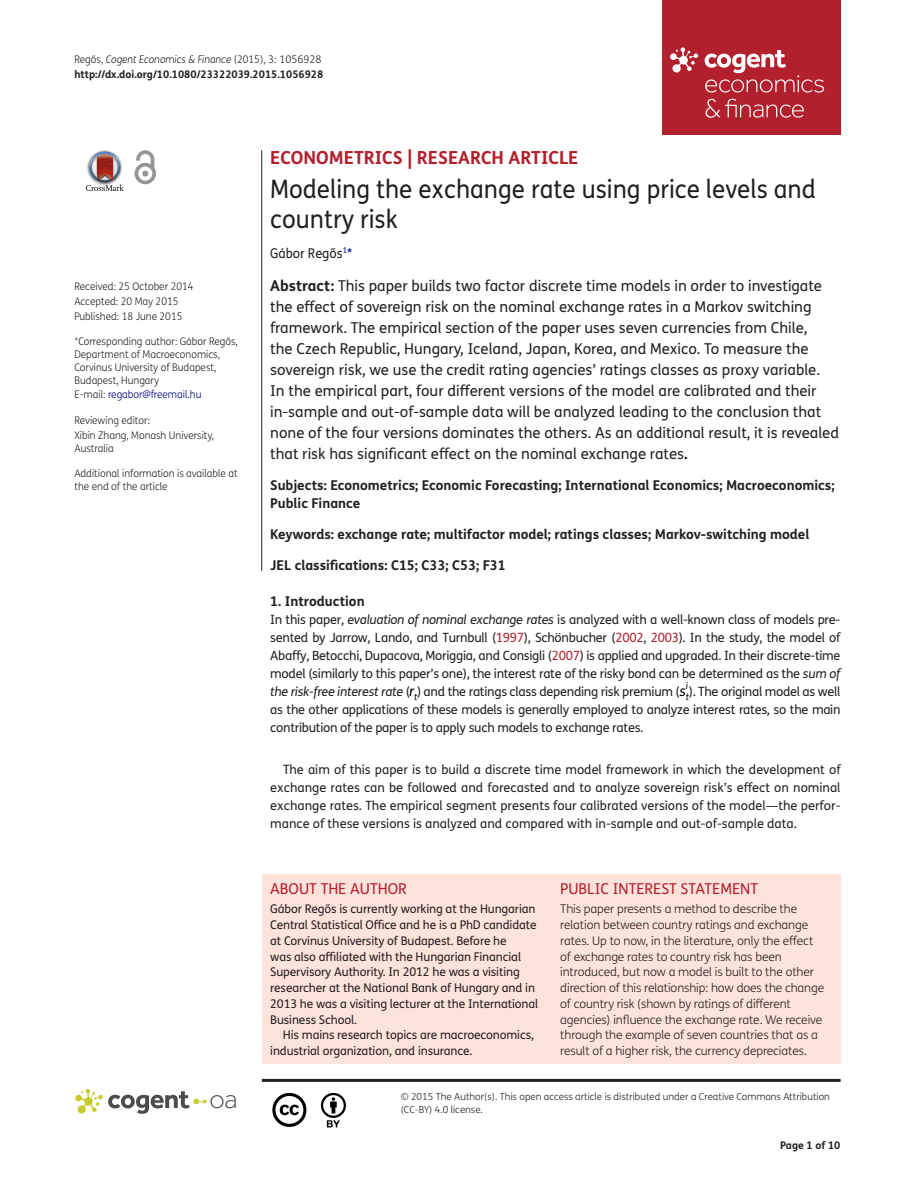
<style>
.page{position:relative;width:915px;height:1191px;background:#fff}
.page>*{position:absolute;margin:0;border:0;box-sizing:border-box;transform-origin:0 0}
.t1{font:25.5px/30px "FS Me Pro";color:#231f20;scale:.95 1}
.t2{font:700 18px "FS Me Pro";color:#b3202d}
.t3{font:15px/21px "FS Me Pro";color:#231f20}
.t4{font:15px "FS Me Pro";color:#b3202d}
.t5{font:700 13.5px/18px "FS Me Pro";color:#231f20}
.t6{font:13.5px "FS Me Pro";color:#231f20;scale:.95 1}
.t7{font:12.75px/18px "FS Me Pro";letter-spacing:-.02em;color:#231f20;text-align:justify}
.t8{font:300 12px/15.8px "FS Me Pro";letter-spacing:-.01em;color:#231f20}
.t9{font:12px/15.8px "FS Me Pro";letter-spacing:-.01em;color:#231f20}
.t10{font:300 10.5px/12.8px "FS Me Pro";color:#231f20;scale:.95 1}
.t11{font:700 10.5px/15px "FS Me Pro";color:#231f20}
.t12{font:300 10.5px "FS Me Pro";color:#000080;scale:.95 1}
.t13{font:300 9.75px/12.8px "FS Me Pro";color:#231f20}
.t14{font:italic 9.3px "FS Me Pro";color:#000}
.s1{font-weight:300}
.s2{font-weight:300;font-style:italic}
.s3{color:#231f20}
.s4{color:#000080}
.s5{font-weight:700}
.s6{font-style:italic}
.s7{color:#b3202d}
.s8{font-style:italic;font-size:14.25px;color:#000}
</style>
<div class="page">
<div style="left:661px;top:0;width:179px;height:134px;background:#b3202d"></div>
<svg style="left:670px;top:47px;width:28px;height:25px"></svg>
<svg style="left:704px;top:50px;width:119px;height:43px"></svg>
<svg style="left:705px;top:99px;width:98px;height:19px"></svg>
<div style="left:261px;top:874px;width:579px;height:189px;background:#fde3da"></div>
<svg style="left:86px;top:151px;width:38px;height:40px"></svg>
<svg style="left:134px;top:150px;width:22px;height:34px"></svg>
<hr style="left:261px;top:150px;width:1px;height:421px;background:#231f20">
<hr style="left:262px;top:1078px;width:578px;height:3px;background:#231f20">
<svg style="left:75px;top:1089px;width:161px;height:24px"></svg>
<svg style="left:272px;top:1093px;width:34px;height:34px"></svg>
<svg style="left:321px;top:1093px;width:25px;height:34px"></svg>
<p class="t11" style="left:74px;top:51px;width:250px"><span class="s1">Regős,</span> <span class="s2">Cogent Economics &amp; Finance</span> <span class="s1">(2015), 3: 1056928 </span>http://dx.doi.org/10.1080/23322039.2015.1056928</p>
<p class="t10" style="left:74px;top:279px;width:127px;line-height:14.9px">Received: 25 October 2014<br>Accepted: 20 May 2015<br>Published: 18 June 2015</p>
<p class="t10" style="left:74px;top:335px;width:173px">*Corresponding author: Gábor Regős,<br>Department of Macroeconomics,<br>Corvinus University of Budapest,<br>Budapest, Hungary</p>
<p class="t12" style="left:74px;top:387px;width:135px"><span class="s3">E-mail:</span> regabor@freemail.hu</p>
<p class="t10" style="left:74px;top:412px;width:149px;line-height:14.9px">Reviewing editor:<br>Xibin Zhang, Monash University,</p>
<p class="t10" style="left:74px;top:441px;width:43px">Australia</p>
<p class="t10" style="left:74px;top:467px;width:173px">Additional information is available at the end of the article</p>
<h2 class="t2" style="left:270px;top:143px;width:309px">ECONOMETRICS | RESEARCH ARTICLE</h2>
<h1 class="t1" style="left:270px;top:174px;width:575px">Modeling the exchange rate using price levels and country risk</h1>
<p class="t6" style="left:270px;top:243px;width:88px">Gábor Regős<sup>1</sup><span class="s4">*</span></p>
<p class="t3" style="left:270px;top:275px;width:570px"><span class="s5">Abstract:</span> This paper builds two factor discrete time models in order to investigate the effect of sovereign risk on the nominal exchange rates in a Markov switching framework. The empirical section of the paper uses seven currencies from Chile,<br>the Czech Republic, Hungary, Iceland, Japan, Korea, and Mexico. To measure the sovereign risk, we use the credit rating agencies’ ratings classes as proxy variable.<br>In the empirical part, four different versions of the model are calibrated and their in-sample and out-of-sample data will be analyzed leading to the conclusion that none of the four versions dominates the others. As an additional result, it is revealed that risk has significant effect on the nominal exchange rates<span class="s5">.</span></p>
<p class="t5" style="left:270px;top:476px;width:565px">Subjects: Econometrics; Economic Forecasting; International Economics; Macroeconomics;<br>Public Finance</p>
<p class="t5" style="left:270px;top:524px;width:540px">Keywords: exchange rate; multifactor model; ratings classes; Markov-switching model</p>
<p class="t5" style="left:270px;top:555px;width:237px">JEL classifications: C15; C33; C53; F31</p>
<p class="t5" style="left:270px;top:591px;width:96px">1. Introduction</p>
<p class="t7" style="left:270px;top:610px;width:571px">In this paper, <span class="s6">evaluation of nominal exchange rates</span> is analyzed with a well-known class of models pre&shy;sented by Jarrow, Lando, and Turnbull (<span class="s7">1997</span>), Schönbucher (<span class="s7">2002</span>, <span class="s7">2003</span>). In the study, the model of Abaffy, Betocchi, Dupacova, Moriggia, and Consigli (<span class="s7">2007</span>) is applied and upgraded. In their discrete-time model (similarly to this paper’s one), the interest rate of the risky bond can be determined as the <span class="s6">sum of the risk-free interest rate</span> (<span class="s8">r</span><sub>t</sub>) and the ratings class depending risk premium (<span class="s8">s</span><sub>t</sub>). The original model as well</p>
<p class="t14" style="left:685px;top:682px;width:4px">i</p>
<p class="t7" style="left:270px;top:700px;width:571px">as the other applications of these models is generally employed to analyze interest rates, so the main contribution of the paper is to apply such models to exchange rates.</p>
<p class="t7" style="left:270px;top:760px;width:571px;text-indent:13px">The aim of this paper is to build a discrete time model framework in which the development of exchange rates can be followed and forecasted and to analyze sovereign risk’s effect on nominal exchange rates. The empirical segment presents four calibrated versions of the model—the perfor&shy;mance of these versions is analyzed and compared with in-sample and out-of-sample data.</p>
<p class="t4" style="left:270px;top:878px;width:138px">ABOUT THE AUTHOR</p>
<p class="t9" style="left:270px;top:901px;width:269px">Gábor Regős is currently working at the Hungarian Central Statistical Office and he is a PhD candidate at Corvinus University of Budapest. Before he<br>was also affiliated with the Hungarian Financial Supervisory Authority. In 2012 he was a visiting researcher at the National Bank of Hungary and in 2013 he was a visiting lecturer at the International Business School.</p>
<p class="t9" style="left:270px;top:1027px;width:265px;text-indent:13px">His mains research topics are macroeconomics, industrial organization, and insurance.</p>
<p class="t4" style="left:560px;top:878px;width:199px">PUBLIC INTEREST STATEMENT</p>
<p class="t8" style="left:560px;top:901px;width:265px">This paper presents a method to describe the relation between country ratings and exchange rates. Up to now, in the literature, only the effect of exchange rates to country risk has been introduced, but now a model is built to the other direction of this relationship: how does the change of country risk (shown by ratings of different agencies) influence the exchange rate. We receive through the example of seven countries that as a result of a higher risk, the currency depreciates.</p>
<p class="t13" style="left:400px;top:1090px;width:430px">© 2015 The Author(s). This open access article is distributed under a Creative Commons Attribution (CC-BY) 4.0 license.</p>
<p class="t11" style="left:780px;top:1137px;width:62px">Page 1 of 10</p>
</div>
